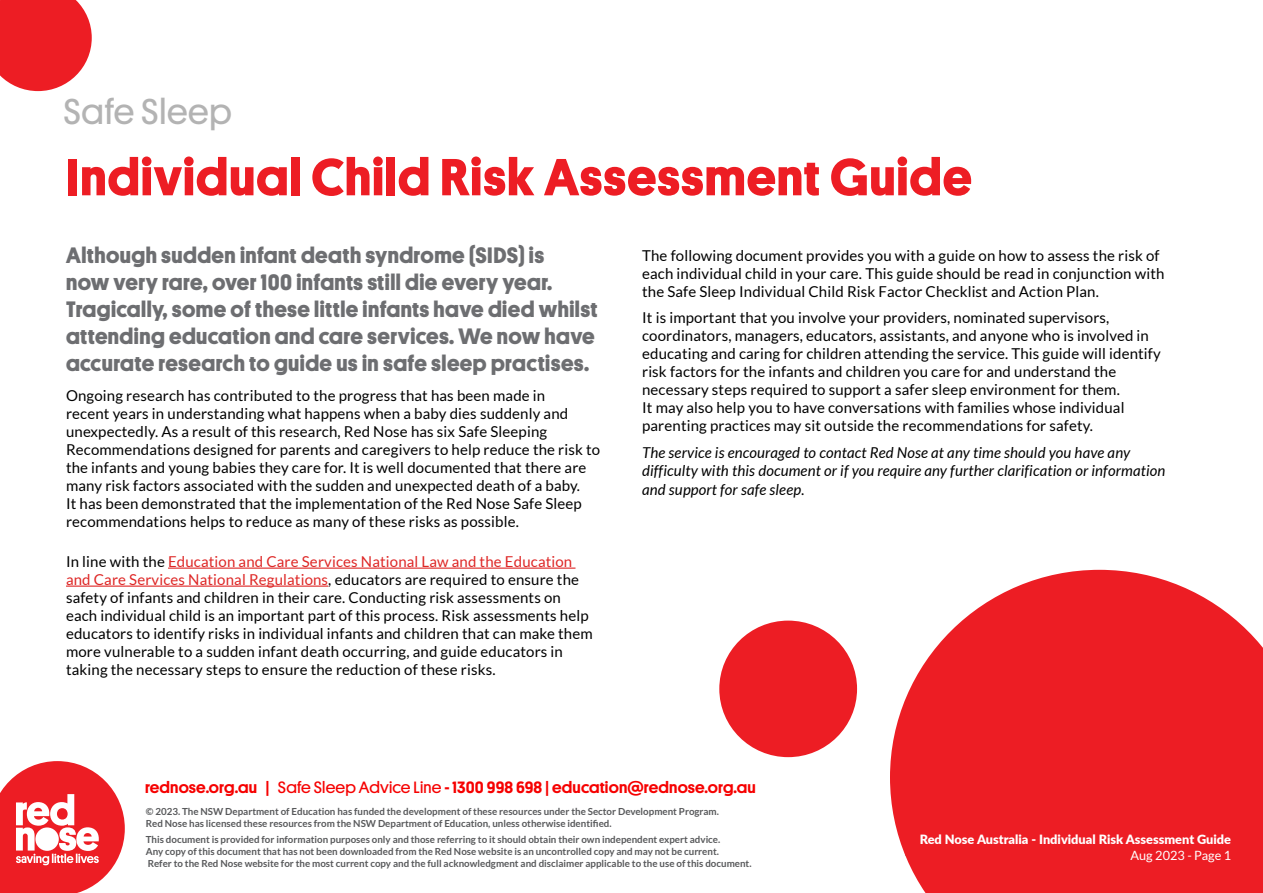
<style>
.page{position:relative;width:1263px;height:893px;background:#fff}
.page>*{position:absolute;margin:0;border:0;box-sizing:border-box;transform-origin:0 0}
.t1{font:700 52.5px "Platform";letter-spacing:.02em;color:#ed1d24}
.t2{font:36px "Platform";letter-spacing:.02em;color:#b3b3b3}
.t3{font:700 22.5px/27px "Platform";letter-spacing:.02em;color:#6d6e71}
.t4{font:500 16.5px "Platform";letter-spacing:.01em;color:#f60000}
.t5{font:15px/18px "Lato";letter-spacing:.01em;color:#000}
.t6{font:italic 15px/18px "Lato";letter-spacing:.01em;color:#000}
.t7{font:900 12.75px "Lato";color:#fff}
.t8{font:12.75px "Lato";color:#fff}
.t9{font:700 9.75px/12.1px "Lato";color:#58595b}
.s1{color:#de2726}
.s2{font-weight:400}
</style>
<div class="page">
<svg style="left:0;top:761px;width:125px;height:132px"></svg>
<svg style="left:0;top:0;width:92px;height:91px;background:#ef373d"></svg>
<div style="left:719px;top:621px;width:138px;height:136px;background:#ed1d24;border-radius:50%"></div>
<svg style="left:890px;top:570px;width:373px;height:323px;background:#ef383e"></svg>
<hr style="left:168px;top:568px;width:407px;height:1px;background:#de2726">
<hr style="left:66px;top:586px;width:262px;height:1px;background:#de2726">
<h2 class="t2" style="left:63px;top:86px;width:170px">Safe Sleep</h2>
<h1 class="t1" style="left:66px;top:139px;width:907px">Individual Child Risk Assessment Guide</h1>
<p class="t3" style="left:66px;top:240px;width:533px">Although sudden infant death syndrome (SIDS) is<br>now very rare, over 100 infants still die every year.<br>Tragically, some of these little infants have died whilst attending education and care services. We now have accurate research to guide us in safe sleep practises.</p>
<p class="t5" style="left:66px;top:387px;width:536px">Ongoing research has contributed to the progress that has been made in<br>recent years in understanding what happens when a baby dies suddenly and unexpectedly. As a result of this research, Red Nose has six Safe Sleeping Recommendations designed for parents and caregivers to help reduce the risk to the infants and young babies they care for. It is well documented that there are many risk factors associated with the sudden and unexpected death of a baby.<br>It has been demonstrated that the implementation of the Red Nose Safe Sleep recommendations helps to reduce as many of these risks as possible.</p>
<p class="t5" style="left:66px;top:552px;width:528px">In line with the <span class="s1">Education and Care Services National Law and the Education and Care Services National Regulations</span>, educators are required to ensure the safety of infants and children in their care. Conducting risk assessments on each individual child is an important part of this process. Risk assessments help educators to identify risks in individual infants and children that can make them more vulnerable to a sudden infant death occurring, and guide educators in taking the necessary steps to ensure the reduction of these risks.</p>
<p class="t5" style="left:642px;top:246px;width:524px">The following document provides you with a guide on how to assess the risk of each individual child in your care. This guide should be read in conjunction with the Safe Sleep Individual Child Risk Factor Checklist and Action Plan.</p>
<p class="t5" style="left:642px;top:309px;width:520px">It is important that you involve your providers, nominated supervisors, coordinators, managers, educators, assistants, and anyone who is involved in educating and caring for children attending the service. This guide will identify risk factors for the infants and children you care for and understand the necessary steps required to support a safer sleep environment for them.<br>It may also help you to have conversations with families whose individual parenting practices may sit outside the recommendations for safety.</p>
<p class="t6" style="left:642px;top:444px;width:525px">The service is encouraged to contact Red Nose at any time should you have any difficulty with this document or if you require any further clarification or information</p>
<p class="t6" style="left:642px;top:481px;width:164px">and support for safe sleep.</p>
<p class="t4" style="left:145px;top:775px;width:612px">rednose.org.au | <span class="s2">Safe Sleep Advice Line</span> - 1300 998 698 | education@rednose.org.au</p>
<p class="t9" style="left:146px;top:806px;width:575px;line-height:11.7px">© 2023. The NSW Department of Education has funded the development of these resources under the Sector Development Program.<br>Red Nose has licensed these resources from the NSW Department of Education, unless otherwise identified.</p>
<p class="t9" style="left:146px;top:833px;width:607px">This document is provided for information purposes only and those referring to it should obtain their own independent expert advice.<br>Any copy of this document that has not been downloaded from the Red Nose website is an uncontrolled copy and may not be current.<br>Refer to the Red Nose website for the most current copy and the full acknowledgment and disclaimer applicable to the use of this document.</p>
<p class="t7" style="left:920px;top:830px;width:313px">Red Nose Australia - Individual Risk Assessment Guide</p>
<p class="t8" style="left:1130px;top:848px;width:102px">Aug 2023 - Page 1</p>
</div>
